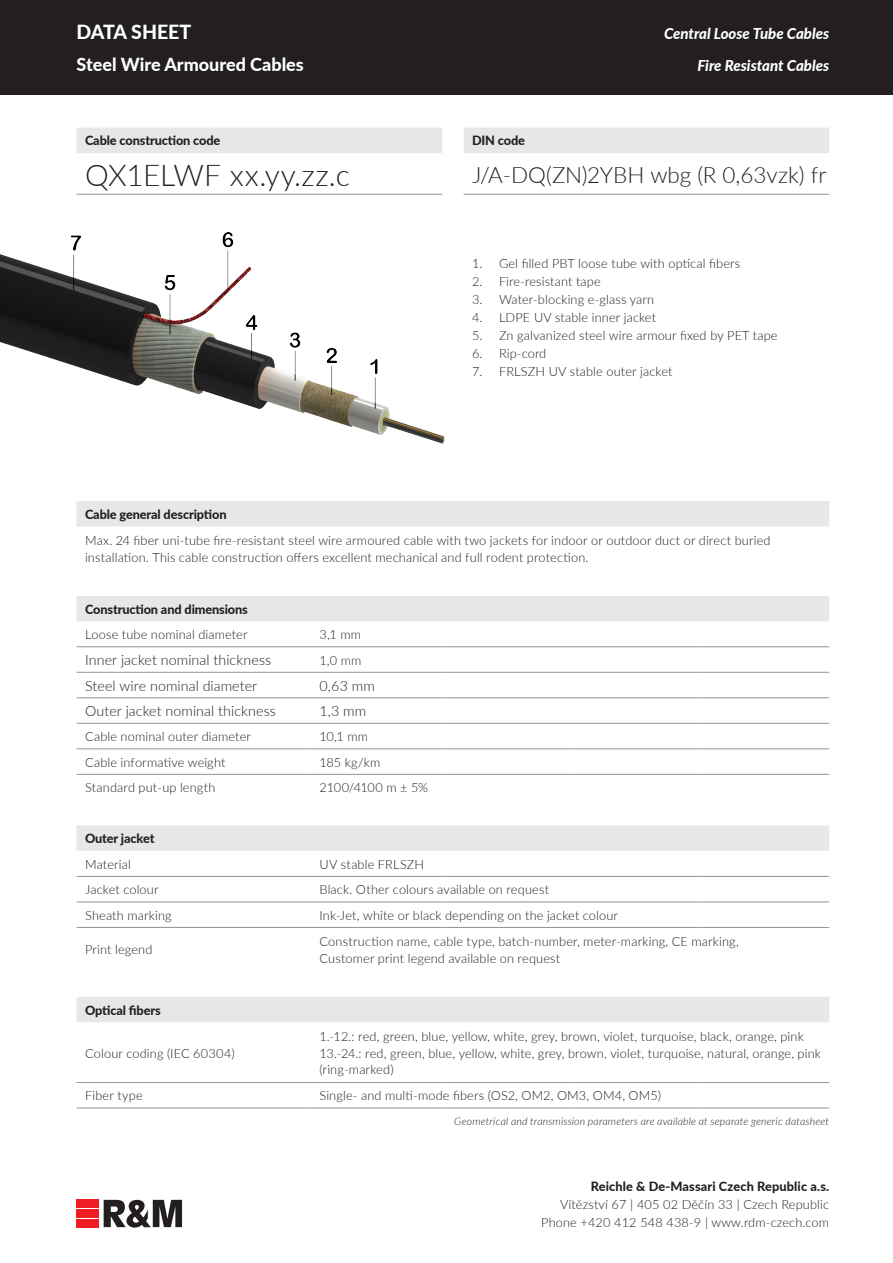
<style>
.page{position:relative;width:893px;height:1263px;background:#fff}
.page>*{position:absolute;margin:0;border:0;box-sizing:border-box;transform-origin:0 0}
.Zwischentitel_rot{font:300 30px "Lato";letter-spacing:-.01em;color:#231f20}
.Zwischentitel_rot-2{font:300 22.5px "Lato";color:#231f20}
.t1{font:800 19.5px "Lato";color:#fff}
.t2{font:800 18px "Lato";color:#fff}
.t3{font:italic 800 15px "Lato";color:#fff}
.Lead{font:300 14.25px "Lato";letter-spacing:.005em;color:#231f20}
.Lead-2{font:300 12.75px/18px "Lato";letter-spacing:.01em;color:#231f20;text-align:right}
.Grundschrift{font:800 12.75px "Lato";letter-spacing:-.01em;color:#231f20}
.Grundschrift-2{font:800 12.75px "Lato";letter-spacing:.01em;color:#231f20}
.Lead-3{font:300 12.75px "Lato";letter-spacing:-.02em;color:#231f20}
.Lead-4{font:italic 300 10.5px "Lato";letter-spacing:.02em;color:#231f20}
</style>
<div class="page">
<svg style="left:104px;top:1200px;width:78px;height:27px"></svg>
<div style="left:77px;top:1209px;width:22px;height:8px;background:#ee1d23"></div>
<div style="left:77px;top:1200px;width:22px;height:8px;background:#ee1d23"></div>
<div style="left:77px;top:1219px;width:22px;height:8px;background:#ee1d23"></div>
<div style="left:0;top:0;width:893px;height:94px;background:#231f20"></div>
<svg style="left:77px;top:128px;width:752px;height:67px"></svg>
<hr style="left:77px;top:194px;width:365px;height:1px;background:#939598">
<hr style="left:463px;top:194px;width:366px;height:1px;background:#939598">
<svg style="left:77px;top:501px;width:752px;height:521px"></svg>
<svg style="left:77px;top:570px;width:752px;height:26px"></svg>
<hr style="left:77px;top:646px;width:234px;height:1px;background:#939598">
<hr style="left:311px;top:646px;width:129px;height:1px;background:#939598">
<hr style="left:440px;top:646px;width:130px;height:1px;background:#939598">
<hr style="left:570px;top:646px;width:130px;height:1px;background:#939598">
<hr style="left:700px;top:646px;width:129px;height:1px;background:#939598">
<hr style="left:77px;top:672px;width:234px;height:1px;background:#939598">
<hr style="left:311px;top:672px;width:129px;height:1px;background:#939598">
<hr style="left:440px;top:672px;width:130px;height:1px;background:#939598">
<hr style="left:570px;top:672px;width:130px;height:1px;background:#939598">
<hr style="left:700px;top:672px;width:129px;height:1px;background:#939598">
<hr style="left:77px;top:697px;width:234px;height:1px;background:#939598">
<hr style="left:311px;top:697px;width:129px;height:1px;background:#939598">
<hr style="left:440px;top:697px;width:130px;height:1px;background:#939598">
<hr style="left:570px;top:697px;width:130px;height:1px;background:#939598">
<hr style="left:700px;top:697px;width:129px;height:1px;background:#939598">
<hr style="left:77px;top:723px;width:234px;height:1px;background:#939598">
<hr style="left:311px;top:723px;width:129px;height:1px;background:#939598">
<hr style="left:440px;top:723px;width:130px;height:1px;background:#939598">
<hr style="left:570px;top:723px;width:130px;height:1px;background:#939598">
<hr style="left:700px;top:723px;width:129px;height:1px;background:#939598">
<hr style="left:77px;top:748px;width:234px;height:1px;background:#939598">
<hr style="left:311px;top:748px;width:129px;height:1px;background:#939598">
<hr style="left:440px;top:748px;width:130px;height:1px;background:#939598">
<hr style="left:570px;top:748px;width:130px;height:1px;background:#939598">
<hr style="left:700px;top:748px;width:129px;height:1px;background:#939598">
<hr style="left:77px;top:774px;width:234px;height:1px;background:#939598">
<hr style="left:311px;top:774px;width:129px;height:1px;background:#939598">
<hr style="left:440px;top:774px;width:130px;height:1px;background:#939598">
<hr style="left:570px;top:774px;width:130px;height:1px;background:#939598">
<hr style="left:700px;top:774px;width:129px;height:1px;background:#939598">
<hr style="left:77px;top:876px;width:234px;height:1px;background:#939598">
<hr style="left:311px;top:876px;width:129px;height:1px;background:#939598">
<hr style="left:440px;top:876px;width:130px;height:1px;background:#939598">
<hr style="left:570px;top:876px;width:130px;height:1px;background:#939598">
<hr style="left:700px;top:876px;width:129px;height:1px;background:#939598">
<hr style="left:77px;top:902px;width:234px;height:1px;background:#939598">
<hr style="left:311px;top:902px;width:129px;height:1px;background:#939598">
<hr style="left:440px;top:902px;width:130px;height:1px;background:#939598">
<hr style="left:570px;top:902px;width:130px;height:1px;background:#939598">
<hr style="left:700px;top:902px;width:129px;height:1px;background:#939598">
<hr style="left:77px;top:927px;width:234px;height:1px;background:#939598">
<hr style="left:311px;top:927px;width:129px;height:1px;background:#939598">
<hr style="left:440px;top:927px;width:130px;height:1px;background:#939598">
<hr style="left:570px;top:927px;width:130px;height:1px;background:#939598">
<hr style="left:700px;top:927px;width:129px;height:1px;background:#939598">
<hr style="left:77px;top:1082px;width:234px;height:1px;background:#939598">
<hr style="left:311px;top:1082px;width:129px;height:1px;background:#939598">
<hr style="left:440px;top:1082px;width:130px;height:1px;background:#939598">
<hr style="left:570px;top:1082px;width:130px;height:1px;background:#939598">
<hr style="left:700px;top:1082px;width:129px;height:1px;background:#939598">
<hr style="left:77px;top:1108px;width:234px;height:1px;background:#939598">
<hr style="left:311px;top:1108px;width:129px;height:1px;background:#939598">
<hr style="left:440px;top:1108px;width:130px;height:1px;background:#939598">
<hr style="left:570px;top:1108px;width:130px;height:1px;background:#939598">
<hr style="left:700px;top:1108px;width:129px;height:1px;background:#939598">
<img style="left:0;top:232px;width:444px;height:212px">
<p class="t1" style="left:77px;top:18px;width:116px">DATA SHEET</p>
<p class="t3" style="left:664px;top:23px;width:167px">Central Loose Tube Cables</p>
<p class="t2" style="left:77px;top:51px;width:229px">Steel Wire Armoured Cables</p>
<p class="t3" style="left:697px;top:54px;width:133px">Fire Resistant Cables</p>
<p class="Grundschrift" style="left:85px;top:131px;width:137px">Cable construction code</p>
<p class="Grundschrift" style="left:472px;top:131px;width:55px">DIN code</p>
<p class="Zwischentitel_rot" style="left:85px;top:154px;width:266px">QX1ELWF xx.yy.zz.c</p>
<p class="Zwischentitel_rot-2" style="left:472px;top:159px;width:356px">J/A-DQ(ZN)2YBH wbg (R 0,63vzk) fr</p>
<p class="Lead-2" style="left:472px;top:253px;width:270px">1. Gel filled PBT loose tube with optical fibers</p>
<p class="Lead-2" style="left:472px;top:271px;width:130px">2. Fire-resistant tape</p>
<p class="Lead-2" style="left:472px;top:289px;width:184px">3. Water-blocking e-glass yarn</p>
<p class="Lead-2" style="left:472px;top:307px;width:186px">4. LDPE UV stable inner jacket</p>
<p class="Lead-2" style="left:472px;top:325px;width:307px">5. Zn galvanized steel wire armour fixed by PET tape</p>
<p class="Lead-2" style="left:472px;top:343px;width:76px">6. Rip-cord</p>
<p class="Lead-2" style="left:472px;top:361px;width:202px">7. FRLSZH UV stable outer jacket</p>
<p class="Grundschrift" style="left:85px;top:505px;width:143px">Cable general description</p>
<p class="Lead-2" style="left:85px;top:531px;width:687px">Max. 24 fiber uni-tube fire-resistant steel wire armoured cable with two jackets for indoor or outdoor duct or direct buried</p>
<p class="Lead-2" style="left:85px;top:548px;width:505px">installation. This cable construction offers excellent mechanical and full rodent protection.</p>
<p class="Grundschrift" style="left:85px;top:599px;width:164px">Construction and dimensions</p>
<p class="Lead-2" style="left:85px;top:625px;width:164px">Loose tube nominal diameter</p>
<p class="Lead-2" style="left:319px;top:625px;width:43px">3,1 mm</p>
<p class="Lead" style="left:85px;top:650px;width:188px">Inner jacket nominal thickness</p>
<p class="Lead-2" style="left:319px;top:651px;width:43px">1,0 mm</p>
<p class="Lead" style="left:85px;top:676px;width:174px">Steel wire nominal diameter</p>
<p class="Lead" style="left:319px;top:676px;width:57px">0,63 mm</p>
<p class="Lead" style="left:85px;top:701px;width:192px">Outer jacket nominal thickness</p>
<p class="Lead" style="left:319px;top:701px;width:48px">1,3 mm</p>
<p class="Lead-2" style="left:85px;top:727px;width:167px">Cable nominal outer diameter</p>
<p class="Lead-2" style="left:319px;top:727px;width:50px">10,1 mm</p>
<p class="Lead-2" style="left:85px;top:753px;width:142px">Cable informative weight</p>
<p class="Lead-2" style="left:319px;top:753px;width:63px">185 kg/km</p>
<p class="Lead-2" style="left:85px;top:778px;width:132px">Standard put-up length</p>
<p class="Lead-3" style="left:319px;top:779px;width:110px">2100/4100 m ± 5%</p>
<p class="Grundschrift" style="left:85px;top:829px;width:71px">Outer jacket</p>
<p class="Lead-2" style="left:85px;top:855px;width:47px">Material</p>
<p class="Lead-2" style="left:319px;top:855px;width:106px">UV stable FRLSZH</p>
<p class="Lead-2" style="left:85px;top:880px;width:75px">Jacket colour</p>
<p class="Lead-2" style="left:319px;top:880px;width:231px">Black. Other colours available on request</p>
<p class="Lead-2" style="left:85px;top:906px;width:88px">Sheath marking</p>
<p class="Lead-2" style="left:319px;top:906px;width:300px">Ink-Jet, white or black depending on the jacket colour</p>
<p class="Lead-2" style="left:85px;top:940px;width:69px">Print legend</p>
<p class="Lead-2" style="left:319px;top:932px;width:421px">Construction name, cable type, batch-number, meter-marking, CE marking,</p>
<p class="Lead-2" style="left:319px;top:949px;width:242px">Customer print legend available on request</p>
<p class="Grundschrift" style="left:85px;top:1000px;width:77px">Optical fibers</p>
<p class="Lead-2" style="left:85px;top:1043px;width:151px">Colour coding (IEC 60304)</p>
<p class="Lead-2" style="left:319px;top:1027px;width:486px">1.-12.: red, green, blue, yellow, white, grey, brown, violet, turquoise, black, orange, pink</p>
<p class="Lead-2" style="left:319px;top:1044px;width:503px;line-height:16.5px;text-align:left">13.-24.: red, green, blue, yellow, white, grey, brown, violet, turquoise, natural, orange, pink (ring-marked)</p>
<p class="Lead-2" style="left:85px;top:1086px;width:59px">Fiber type</p>
<p class="Lead-2" style="left:319px;top:1086px;width:343px">Single- and multi-mode fibers (OS2, OM2, OM3, OM4, OM5)</p>
<p class="Lead-4" style="left:454px;top:1114px;width:376px">Geometrical and transmission parameters are available at separate generic datasheet</p>
<p class="Grundschrift-2" style="left:591px;top:1177px;width:240px">Reichle &amp; De-Massari Czech Republic a.s.</p>
<p class="Lead-2" style="left:541px;top:1195px;width:289px">Vítězství 67 | 405 02 Děčín 33 | Czech Republic<br>Phone +420 412 548 438-9 | www.rdm-czech.com</p>
</div>
